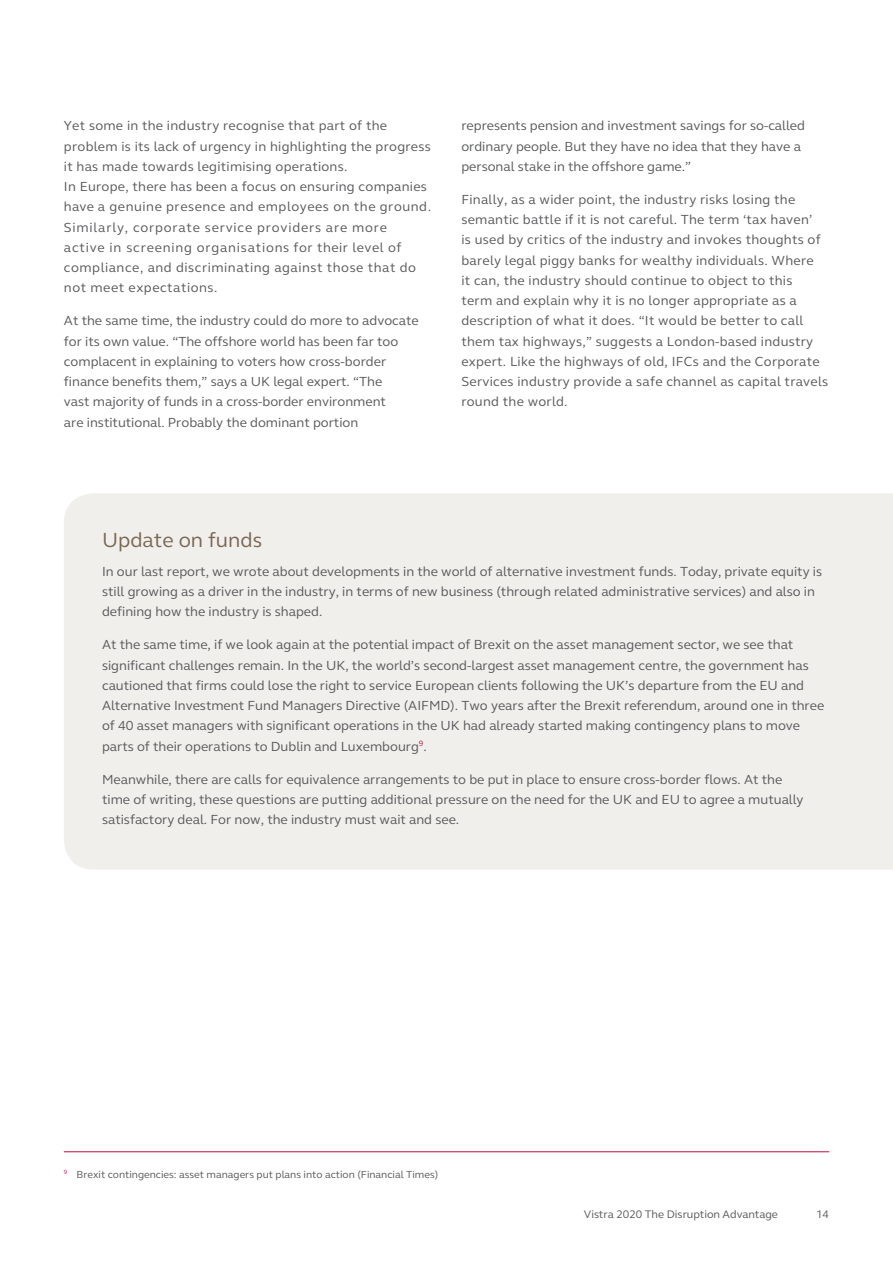
<style>
.page{position:relative;width:893px;height:1263px;background:#fff}
.page>*{position:absolute;margin:0;border:0;box-sizing:border-box;transform-origin:0 0}
.t1{font:21px "FS Elliot Pro";color:#7a6855}
.t2{font:13.5px/20.2px "FS Elliot Pro";color:#58595b}
.t3{font:13.5px/20.2px "FS Elliot Pro";letter-spacing:.02em;color:#58595b}
.t4{font:13.5px/20.2px "FS Elliot Pro";letter-spacing:.04em;color:#58595b}
.t5{font:11.25px "FS Elliot Pro";color:#58595b}
.t6{font:10.5px "FS Elliot Pro";color:#58595b}
</style>
<div class="page">
<hr style="left:64px;top:1151px;width:765px;height:1px;background:#bf0d3e">
<div style="left:64px;top:493px;width:829px;height:377px;background:#f1efec"></div>
<p class="t4" style="left:64px;top:115px;width:369px">Yet some in the industry recognise that part of the problem is its lack of urgency in highlighting the progress it has made towards legitimising operations.<br>In Europe, there has been a focus on ensuring companies have a genuine presence and employees on the ground.<br>Similarly, corporate service providers are more active in screening organisations for their level of compliance, and discriminating against those that do not meet expectations.</p>
<p class="t2" style="left:64px;top:310px;width:356px">At the same time, the industry could do more to advocate for its own value. “The offshore world has been far too complacent in explaining to voters how cross-border finance benefits them,” says a UK legal expert. “The<br>vast majority of funds in a cross-border environment<br>are institutional. Probably the dominant portion</p>
<p class="t2" style="left:461px;top:115px;width:345px">represents pension and investment savings for so-called ordinary people. But they have no idea that they have a personal stake in the offshore game.”</p>
<p class="t3" style="left:461px;top:189px;width:368px">Finally, as a wider point, the industry risks losing the semantic battle if it is not careful. The term ‘tax haven’<br>is used by critics of the industry and invokes thoughts of barely legal piggy banks for wealthy individuals. Where<br>it can, the industry should continue to object to this<br>term and explain why it is no longer appropriate as a description of what it does. “It would be better to call them tax highways,” suggests a London-based industry expert. Like the highways of old, IFCs and the Corporate Services industry provide a safe channel as capital travels round the world.</p>
<h1 class="t1" style="left:102px;top:526px;width:162px">Update on funds</h1>
<p class="t2" style="left:102px;top:561px;width:722px">In our last report, we wrote about developments in the world of alternative investment funds. Today, private equity is still growing as a driver in the industry, in terms of new business (through related administrative services) and also in defining how the industry is shaped.</p>
<p class="t2" style="left:102px;top:634px;width:724px">At the same time, if we look again at the potential impact of Brexit on the asset management sector, we see that significant challenges remain. In the UK, the world’s second-largest asset management centre, the government has cautioned that firms could lose the right to service European clients following the UK’s departure from the EU and Alternative Investment Fund Managers Directive (AIFMD). Two years after the Brexit referendum, around one in three of 40 asset managers with significant operations in the UK had already started making contingency plans to move parts of their operations to Dublin and Luxembourg<sup>9</sup>.</p>
<p class="t2" style="left:102px;top:768px;width:703px">Meanwhile, there are calls for equivalence arrangements to be put in place to ensure cross-border flows. At the time of writing, these questions are putting additional pressure on the need for the UK and EU to agree a mutually satisfactory deal. For now, the industry must wait and see.</p>
<p class="t6" style="left:64px;top:1167px;width:376px"><sup>9</sup> Brexit contingencies: asset managers put plans into action (Financial Times)</p>
<p class="t5" style="left:584px;top:1206px;width:196px">Vistra 2020 The Disruption Advantage</p>
<p class="t5" style="left:816px;top:1206px;width:14px">14</p>
</div>
